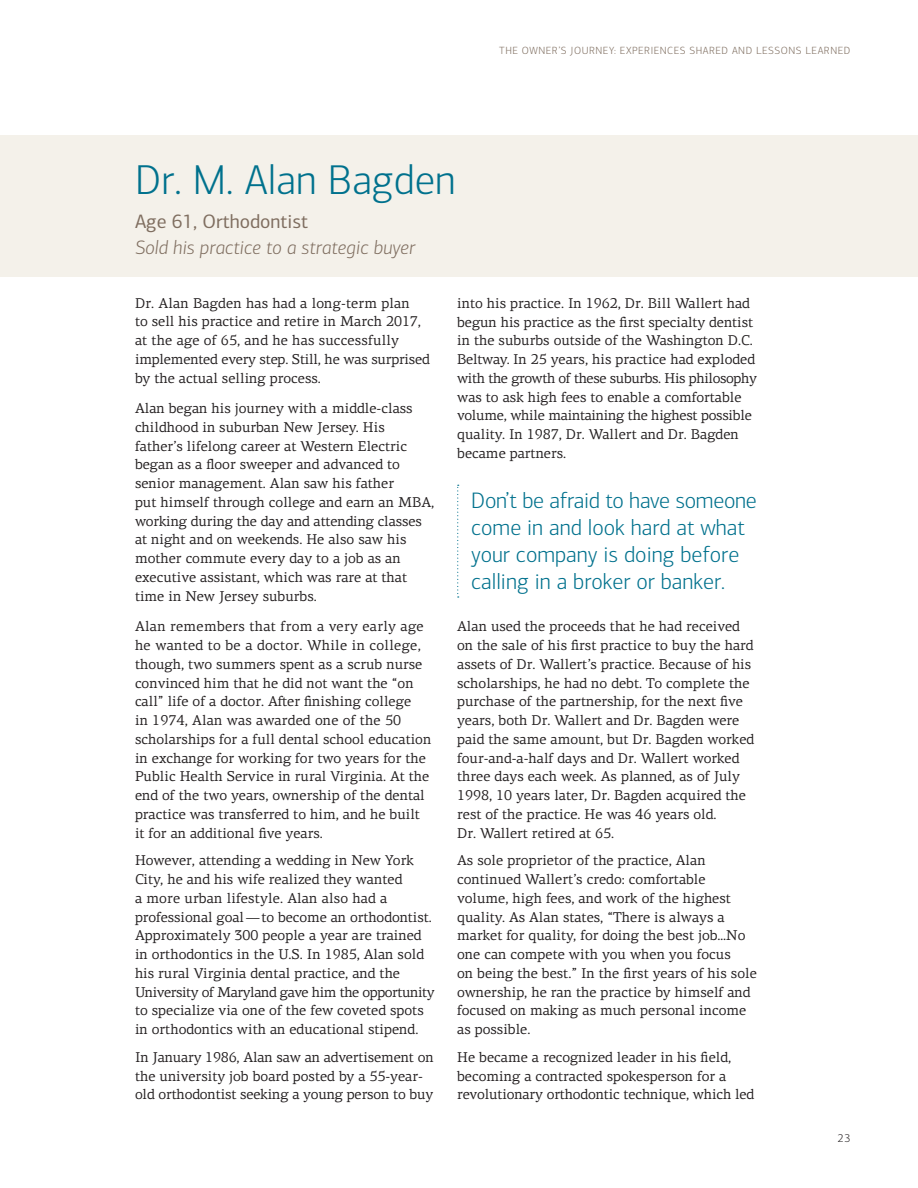
<style>
.page{position:relative;width:918px;height:1188px;background:#fff}
.page>*{position:absolute;margin:0;border:0;box-sizing:border-box;transform-origin:0 0}
.t1{font:300 42px "Connections";color:#00718d}
.t2{font:300 22.5px/27px "Connections";color:#00718d}
.t3{font:italic 300 19.5px "Connections";letter-spacing:.005em;color:#7f6e60}
.t4{font:19.5px "Connections";color:#7f6e60}
.t5{font:14.25px/18.8px "Connections Serif";color:#231f20}
.t6{font:300 11.25px "Connections";color:#231f20}
.t7{font:300 10.5px "Connections";letter-spacing:.05em;color:#7f6e60}
</style>
<div class="page">
<div style="left:0;top:135px;width:918px;height:142px;background:#f4f1ea"></div>
<svg style="left:457px;top:485px;width:2px;height:113px"></svg>
<h1 class="t1" style="left:135px;top:155px;width:322px">Dr. M. Alan Bagden</h1>
<h3 class="t4" style="left:135px;top:210px;width:175px">Age 61, Orthodontist</h3>
<h3 class="t3" style="left:135px;top:236px;width:282px">Sold his practice to a strategic buyer</h3>
<p class="t7" style="left:499px;top:44px;width:353px">THE OWNER’S JOURNEY: EXPERIENCES SHARED AND LESSONS LEARNED</p>
<p class="t5" style="left:135px;top:294px;width:296px">Dr. Alan Bagden has had a long-term plan<br>to sell his practice and retire in March 2017, at the age of 65, and he has successfully implemented every step. Still, he was surprised by the actual selling process.</p>
<p class="t5" style="left:135px;top:399px;width:301px">Alan began his journey with a middle-class childhood in suburban New Jersey. His father’s lifelong career at Western Electric began as a floor sweeper and advanced to senior management. Alan saw his father<br>put himself through college and earn an MBA, working during the day and attending classes at night and on weekends. He also saw his mother commute every day to a job as an executive assistant, which was rare at that time in New Jersey suburbs.</p>
<p class="t5" style="left:135px;top:617px;width:298px">Alan remembers that from a very early age he wanted to be a doctor. While in college, though, two summers spent as a scrub nurse convinced him that he did not want the “on call” life of a doctor. After finishing college<br>in 1974, Alan was awarded one of the 50 scholarships for a full dental school education in exchange for working for two years for the Public Health Service in rural Virginia. At the end of the two years, ownership of the dental practice was transferred to him, and he built it for an additional five years.</p>
<p class="t5" style="left:135px;top:851px;width:301px">However, attending a wedding in New York City, he and his wife realized they wanted<br>a more urban lifestyle. Alan also had a professional goal—to become an orthodontist.<br>Approximately 300 people a year are trained in orthodontics in the U.S. In 1985, Alan sold his rural Virginia dental practice, and the University of Maryland gave him the opportunity to specialize via one of the few coveted spots in orthodontics with an educational stipend.</p>
<p class="t5" style="left:135px;top:1048px;width:300px">In January 1986, Alan saw an advertisement on the university job board posted by a 55-year&shy;old orthodontist seeking a young person to buy</p>
<p class="t5" style="left:457px;top:294px;width:301px">into his practice. In 1962, Dr. Bill Wallert had begun his practice as the first specialty dentist in the suburbs outside of the Washington D.C.<br>Beltway. In 25 years, his practice had exploded with the growth of these suburbs. His philosophy was to ask high fees to enable a comfortable volume, while maintaining the highest possible quality. In 1987, Dr. Wallert and Dr. Bagden became partners.</p>
<h2 class="t2" style="left:471px;top:487px;width:287px">Don’t be afraid to have someone come in and look hard at what your company is doing before calling in a broker or banker.</h2>
<p class="t5" style="left:457px;top:617px;width:299px">Alan used the proceeds that he had received on the sale of his first practice to buy the hard assets of Dr. Wallert’s practice. Because of his scholarships, he had no debt. To complete the purchase of the partnership, for the next five years, both Dr. Wallert and Dr. Bagden were paid the same amount, but Dr. Bagden worked four-and-a-half days and Dr. Wallert worked three days each week. As planned, as of July 1998, 10 years later, Dr. Bagden acquired the rest of the practice. He was 46 years old.<br>Dr. Wallert retired at 65.</p>
<p class="t5" style="left:457px;top:851px;width:301px">As sole proprietor of the practice, Alan continued Wallert’s credo: comfortable volume, high fees, and work of the highest quality. As Alan states, “There is always a market for quality, for doing the best job…No one can compete with you when you focus<br>on being the best.” In the first years of his sole ownership, he ran the practice by himself and focused on making as much personal income as possible.</p>
<p class="t5" style="left:457px;top:1048px;width:299px">He became a recognized leader in his field, becoming a contracted spokesperson for a revolutionary orthodontic technique, which led</p>
<p class="t6" style="left:838px;top:1132px;width:14px">23</p>
</div>
